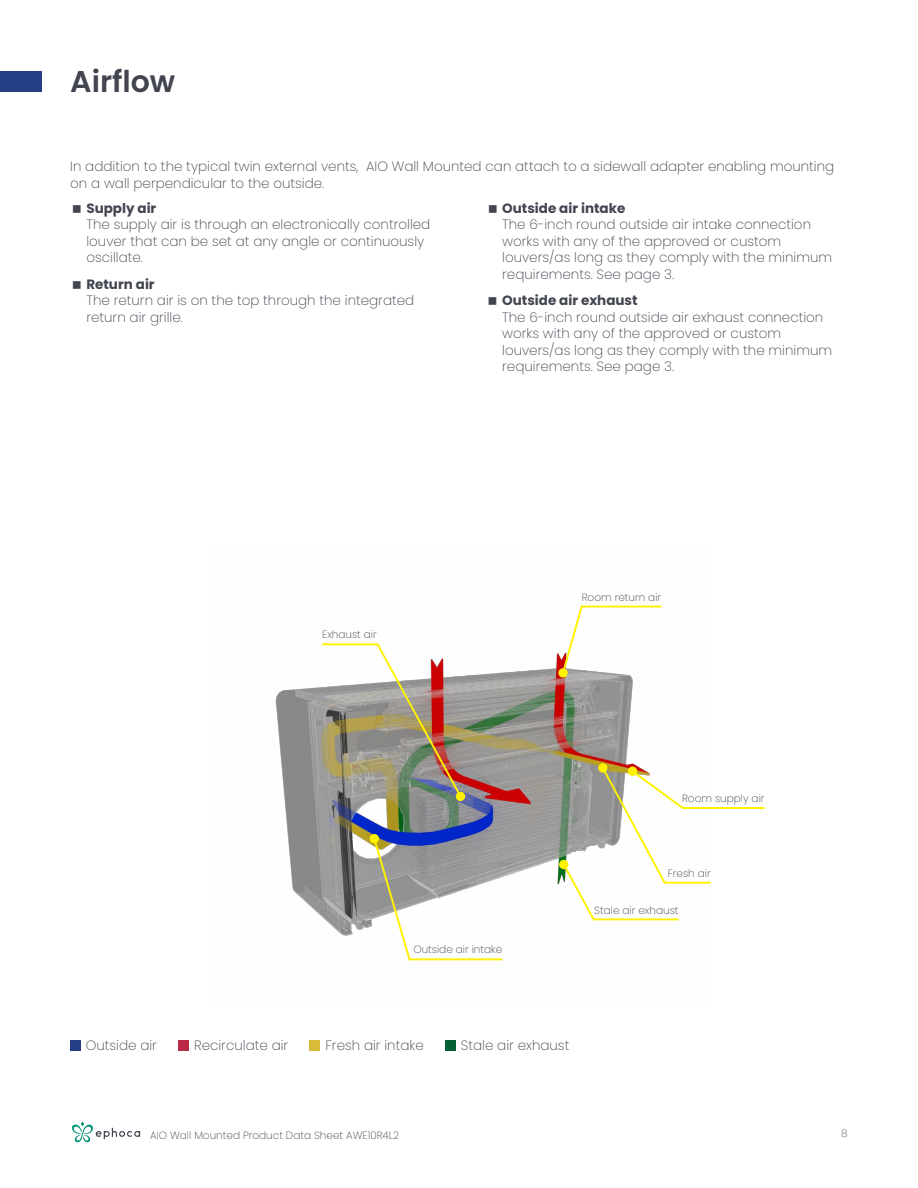
<style>
.page{position:relative;width:918px;height:1188px;background:#fff}
.page>*{position:absolute;margin:0;border:0;box-sizing:border-box;transform-origin:0 0}
.t1{font:600 30px "Poppins";color:#424550}
.t2{font:200 13.5px/16.5px "Poppins";color:#424550}
.t3{font:700 13.5px "Poppins";color:#424550}
.t4{font:200 10.5px "Poppins";color:#424550}
</style>
<div class="page">
<div style="left:0;top:71px;width:41px;height:21px;background:#233e84"></div>
<svg style="left:72px;top:1122px;width:68px;height:20px"></svg>
<div style="left:70px;top:1040px;width:10px;height:10px;background:#233e84"></div>
<div style="left:310px;top:1040px;width:10px;height:10px;background:#d7bb39"></div>
<div style="left:179px;top:1040px;width:10px;height:10px;background:#bb2944"></div>
<div style="left:445px;top:1040px;width:11px;height:10px;background:#046035"></div>
<img style="left:275px;top:653px;width:361px;height:283px">
<svg style="left:559px;top:860px;width:9px;height:9px"></svg>
<svg style="left:561px;top:765px;width:204px;height:156px"></svg>
<div style="left:598px;top:763px;width:9px;height:10px;background:#fff200;border-radius:50%"></div>
<img style="left:320px;top:643px;width:143px;height:156px">
<div style="left:456px;top:792px;width:9px;height:9px;background:#fff200;border-radius:50%"></div>
<svg style="left:372px;top:836px;width:132px;height:125px"></svg>
<div style="left:370px;top:834px;width:9px;height:9px;background:#fff200;border-radius:50%"></div>
<svg style="left:561px;top:605px;width:101px;height:70px"></svg>
<svg style="left:558px;top:668px;width:10px;height:10px"></svg>
<h1 class="t1" style="left:70px;top:64px;width:107px">Airflow</h1>
<p class="t2" style="left:70px;top:158px;width:290px">In addition to the typical twin external vents, on a wall perpendicular to the outside.</p>
<p class="t3" style="left:86px;top:200px;width:72px">Supply air</p>
<p class="t2" style="left:86px;top:216px;width:345px">The supply air is through an electronically controlled louver that can be set at any angle or continuously oscillate.</p>
<p class="t3" style="left:86px;top:276px;width:70px">Return air</p>
<p class="t2" style="left:86px;top:292px;width:329px">The return air is on the top through the integrated return air grille.</p>
<p class="t2" style="left:366px;top:158px;width:470px">AIO Wall Mounted can attach to a sidewall adapter enabling mounting</p>
<p class="t3" style="left:502px;top:200px;width:125px">Outside air intake</p>
<p class="t2" style="left:502px;top:216px;width:331px">The 6-inch round outside air intake connection works with any of the approved or custom louvers/as long as they comply with the minimum requirements. See page 3.</p>
<p class="t3" style="left:502px;top:293px;width:137px">Outside air exhaust</p>
<p class="t2" style="left:502px;top:309px;width:331px">The 6-inch round outside air exhaust connection works with any of the approved or custom louvers/as long as they comply with the minimum requirements. See page 3.</p>
<p class="t4" style="left:322px;top:629px;width:56px">Exhaust air</p>
<p class="t4" style="left:582px;top:591px;width:81px">Room return air</p>
<p class="t4" style="left:413px;top:944px;width:91px">Outside air intake</p>
<p class="t4" style="left:682px;top:792px;width:84px">Room supply air</p>
<p class="t4" style="left:668px;top:867px;width:44px">Fresh air</p>
<p class="t4" style="left:594px;top:904px;width:86px">Stale air exhaust</p>
<p class="t2" style="left:86px;top:1037px;width:73px">Outside air</p>
<p class="t2" style="left:194px;top:1037px;width:96px">Recirculate air</p>
<p class="t2" style="left:325px;top:1037px;width:100px">Fresh air intake</p>
<p class="t2" style="left:461px;top:1037px;width:110px">Stale air exhaust</p>
<p class="t4" style="left:150px;top:1129px;width:250px">AIO Wall Mounted Product Data Sheet A W E 1 0 2L4R</p>
<p class="t4" style="left:841px;top:1127px;width:8px">8</p>
</div>
